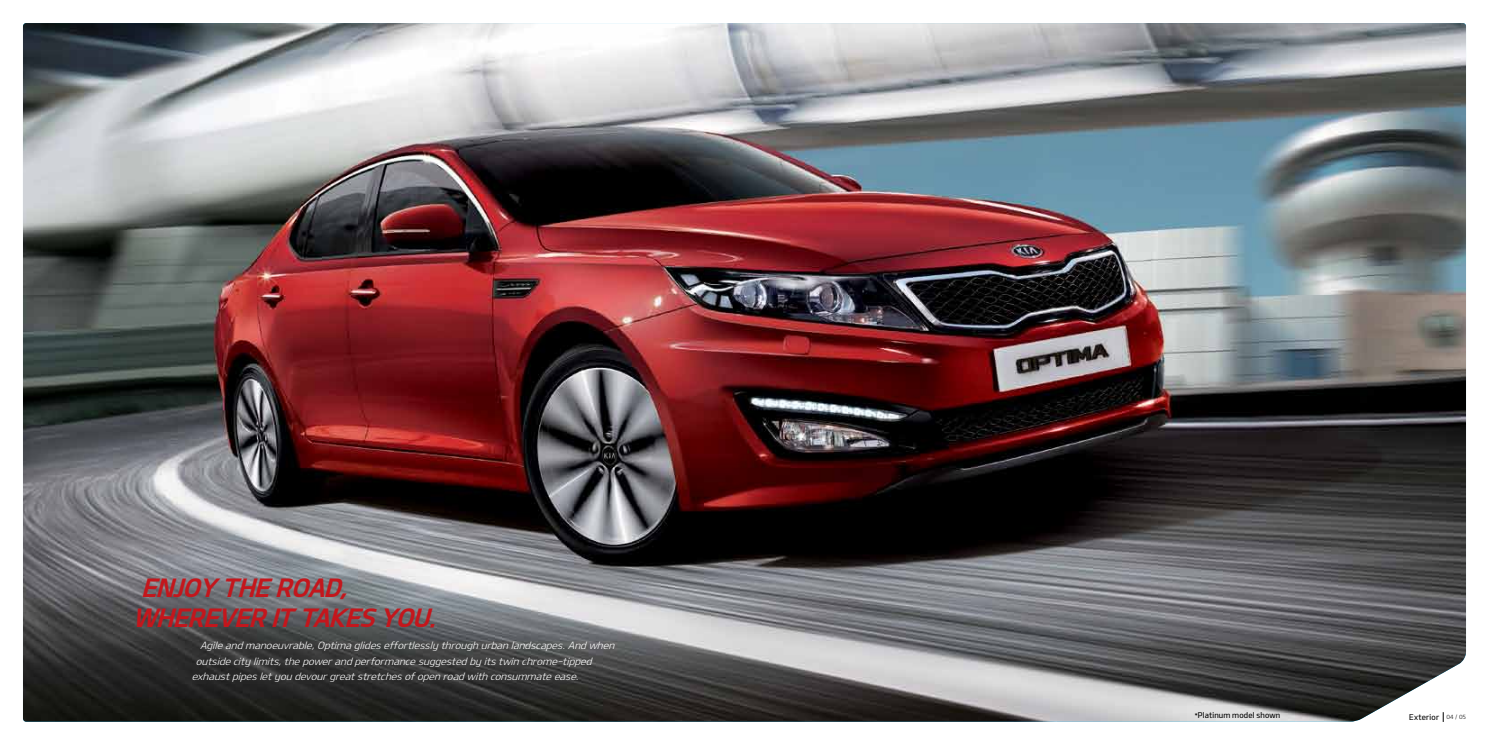
<style>
.page{position:relative;width:1489px;height:745px;background:#fff}
.page>*{position:absolute;margin:0;border:0;box-sizing:border-box;transform-origin:0 0}
.t1{font:italic 25.38px/30.5px "KIAOTFB";color:#c4161c}
.t2{font:italic 10px "KIAOTFL";color:#fff}
.t3{font:8px "KIAOTFM";letter-spacing:.025em;color:#000;scale:.94 1}
.s1{font-family:"KIAOTFL";font-size:5.75px}
</style>
<div class="page">
<img style="left:23px;top:23px;width:1442px;height:698px">
<h1 class="t1" style="left:133px;top:571px;width:312px;text-indent:8px">E NJOYTHEROAD,<br>WHEREVERIT TAKESYOU.</h1>
<p class="t2" style="left:200px;top:638px;width:419px">Agileandmanoeuvrable,Optimaglideseffortlesslythroughurbanlandscapes.Andwhen</p>
<p class="t2" style="left:196px;top:654px;width:400px">outsidecitylimits,thepowerandperformancesuggestedbyitstwinchrome-tipped</p>
<p class="t2" style="left:192px;top:669px;width:391px">exhaustpipesletyoudevourgreatstretchesofopenroadwithconsummateease.</p>
<p class="t3" style="left:1194px;top:709px;width:93px">*Platinum model shown</p>
<p class="t3" style="left:1408px;top:711px;width:62px">Exterior <span class="s1">04 / 05</span></p>
</div>
